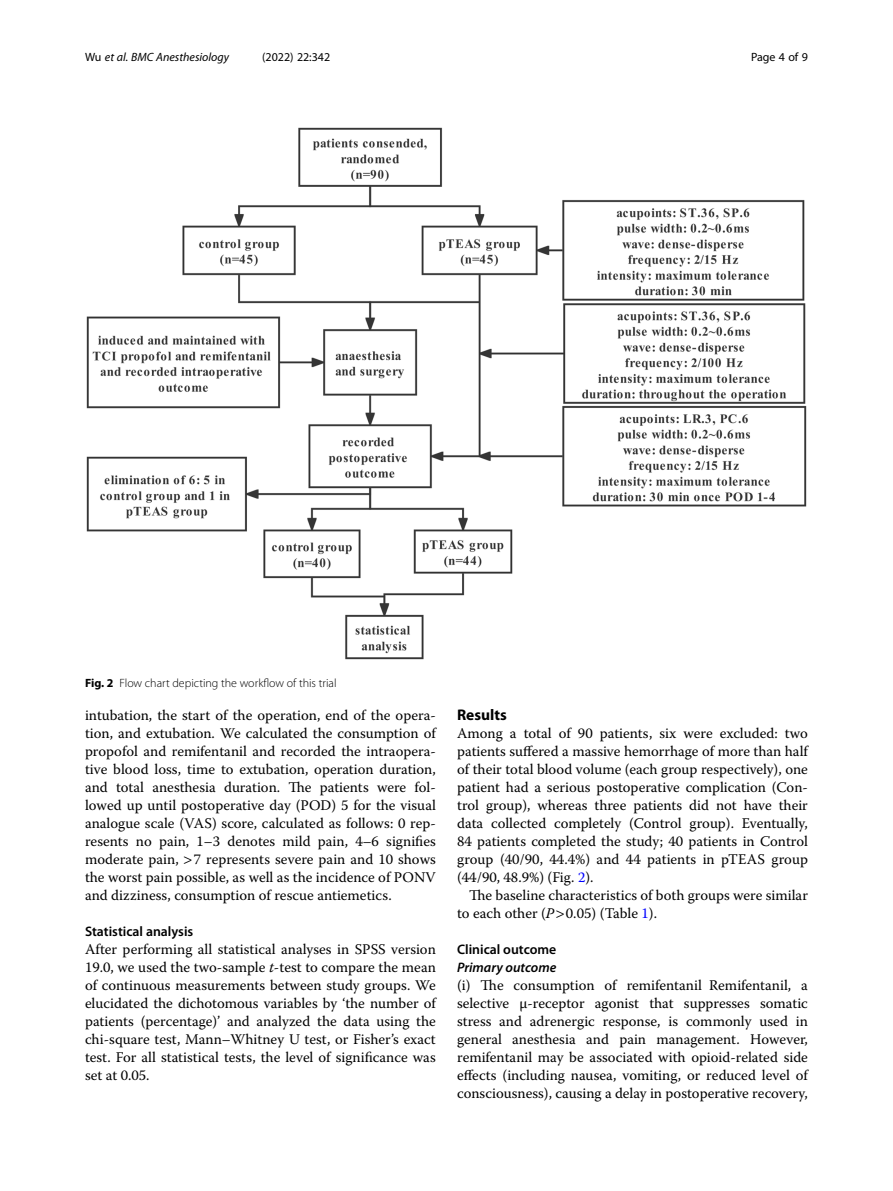
<style>
.page{position:relative;width:893px;height:1191px;background:#fff}
.page>*{position:absolute;margin:0;border:0;box-sizing:border-box;transform-origin:0 0}
.Head_1{font:700 15.45px "Myriad Pro";color:#000}
.Body_Text{font:14.7px/18px "Warnock Pro";color:#000;text-align:justify}
.Body_Text_Indent{font:14.7px/18px "Warnock Pro";color:#000}
.Head_2{font:600 13.8px "Myriad Pro";color:#000}
.Head_3_after_2{font:italic 600 13.8px "Myriad Pro";color:#000}
.Figure_Caption{font:300 12px "Myriad Pro";color:#000}
.t1{font:italic 12px "Myriad Pro";color:#000}
.t2{font:12px "Myriad Pro";color:#000}
.s1{font-style:normal}
.s2{font-weight:700}
.s3{font-style:italic}
.s4{color:#00f}
</style>
<div class="page">
<img style="left:86px;top:127px;width:721px;height:533px">
<p class="t1" style="left:85px;top:50px;width:146px"><span class="s1">Wu</span> et al. BMC Anesthesiology</p>
<p class="t2" style="left:262px;top:50px;width:70px">(2022) 22:342</p>
<p class="t2" style="left:751px;top:50px;width:58px">Page 4 of 9</p>
<p class="Figure_Caption" style="left:85px;top:677px;width:253px"><span class="s2">Fig. 2</span> Flow chart depicting the workflow of this trial</p>
<p class="Body_Text" style="left:85px;top:706px;width:352px">intubation, the start of the operation, end of the opera&shy;tion, and extubation. We calculated the consumption of propofol and remifentanil and recorded the intraopera&shy;tive blood loss, time to extubation, operation duration, and total anesthesia duration. The patients were fol&shy;lowed up until postoperative day (POD) 5 for the visual analogue scale (VAS) score, calculated as follows: 0 rep&shy;resents no pain, 1–3 denotes mild pain, 4–6 signifies moderate pain, 7 represents severe pain and 10 shows the worst pain possible, as well as the incidence of PONV and dizziness, consumption of rescue antiemetics.</p>
<p class="Head_2" style="left:85px;top:923px;width:110px">Statistical analysis</p>
<p class="Body_Text" style="left:85px;top:940px;width:352px">After performing all statistical analyses in SPSS version 19.0, we used the two-sample <span class="s3">t</span>-test to compare the mean of continuous measurements between study groups. We elucidated the dichotomous variables by ‘the number of patients (percentage)’ and analyzed the data using the chi-square test, Mann–Whitney U test, or Fisher’s exact test. For all statistical tests, the level of significance was set at 0.05.</p>
<p class="Head_1" style="left:457px;top:705px;width:51px">Results</p>
<p class="Body_Text" style="left:457px;top:724px;width:352px">Among a total of 90 patients, six were excluded: two patients suffered a massive hemorrhage of more than half of their total blood volume (each group respectively), one patient had a serious postoperative complication (Con&shy;trol group), whereas three patients did not have their data collected completely (Control group). Eventually, 84 patients completed the study; 40 patients in Control group (40/90, 44.4%) and 44 patients in pTEAS group (44/90, 48.9%) (Fig. <span class="s4">2</span>).</p>
<p class="Body_Text_Indent" style="left:457px;top:886px;width:352px;text-indent:12px">The baseline characteristics of both groups were similar to each other (<span class="s3">P</span> 0.05) (Table <span class="s4">1</span>).</p>
<p class="Head_2" style="left:457px;top:941px;width:101px">Clinical outcome</p>
<p class="Head_3_after_2" style="left:457px;top:959px;width:101px">Primary outcome</p>
<p class="Body_Text" style="left:457px;top:976px;width:352px">(i) The consumption of remifentanil Remifentanil, a selective µ-receptor agonist that suppresses somatic stress and adrenergic response, is commonly used in general anesthesia and pain management. However, remifentanil may be associated with opioid-related side effects (including nausea, vomiting, or reduced level of consciousness), causing a delay in postoperative recovery,</p>
</div>
